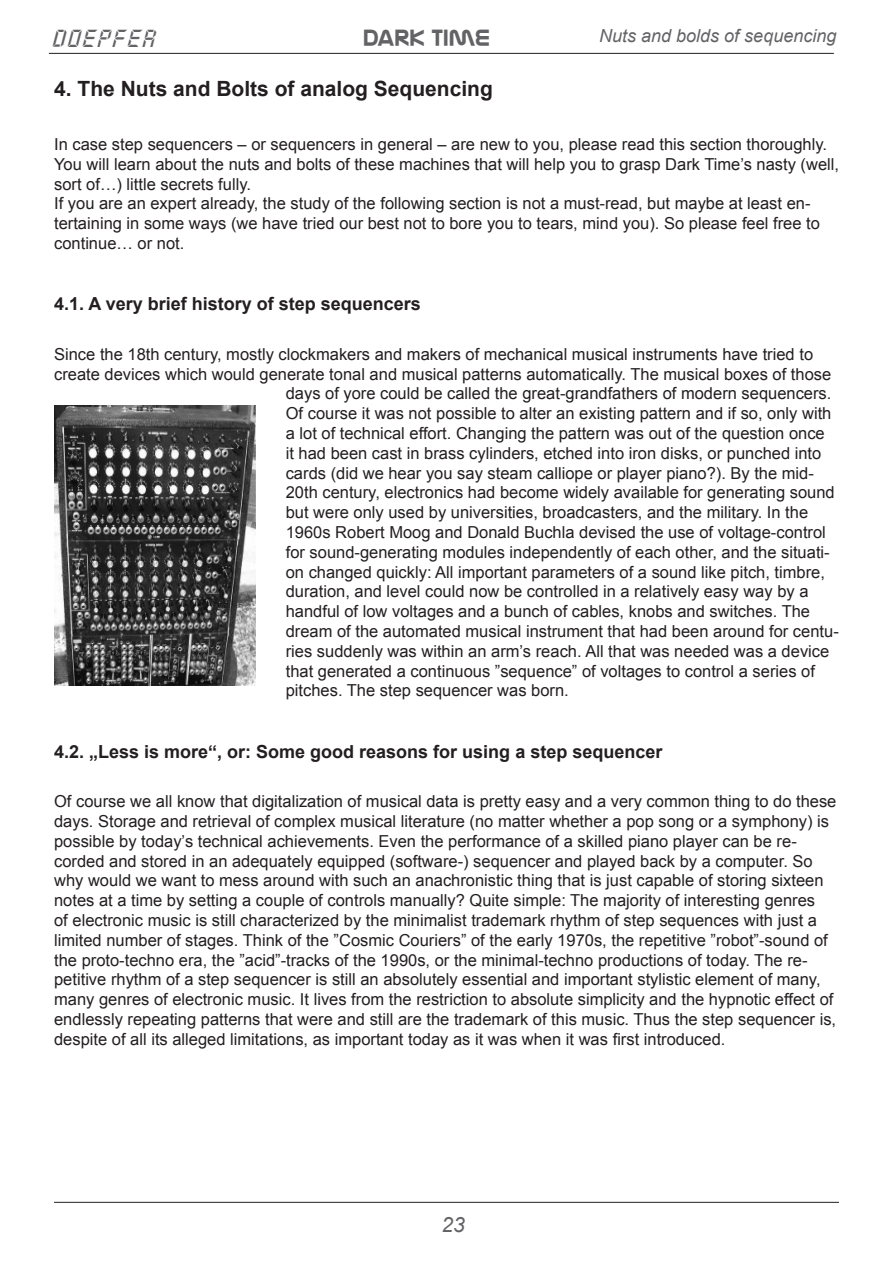
<style>
.page{position:relative;width:893px;height:1263px;background:#fff}
.page>*{position:absolute;margin:0;border:0;box-sizing:border-box;transform-origin:0 0}
.t1{font:24px "Nasalization";color:#636366}
.t2{font:24px "Doepfer";color:#636366}
.t3{font:700 21px "Arial";color:#231f20}
.t4{font:italic 21px "Arial";color:#636366}
.t5{font:700 18px "Arial";color:#231f20}
.t6{font:italic 18px "Arial";color:#636366}
.t7{font:16.5px/19.8px "Arial";color:#231f20}
</style>
<div class="page">
<hr style="left:49px;top:53px;width:785px;height:1px;background:#231f20">
<hr style="left:54px;top:1202px;width:785px;height:1px;background:#231f20">
<img style="left:54px;top:405px;width:202px;height:281px">
<h1 class="t2" style="left:52px;top:26px;width:107px">DOEPFER</h1>
<h1 class="t1" style="left:363px;top:25px;width:128px">DARK TIME</h1>
<p class="t6" style="left:599px;top:24px;width:239px">Nuts and bolds of sequencing</p>
<p class="t3" style="left:54px;top:75px;width:440px">4. The Nuts and Bolts of analog Sequencing</p>
<p class="t7" style="left:54px;top:134px;width:786px">In case step sequencers – or sequencers in general – are new to you, please read this section thoroughly.<br>You will learn about the nuts and bolts of these machines that will help you to grasp Dark Time’s nasty (well, sort of…) little secrets fully.<br>If you are an expert already, the study of the following section is not a must-read, but maybe at least en&shy;tertaining in some ways (we have tried our best not to bore you to tears, mind you). So please feel free to continue… or not.</p>
<p class="t5" style="left:54px;top:292px;width:368px">4.1. A very brief history of step sequencers</p>
<p class="t7" style="left:54px;top:344px;width:760px">Since the 18th century, mostly clockmakers and makers of mechanical musical instruments have tried to</p>
<p class="t7" style="left:54px;top:364px;width:779px">create devices which would generate tonal and musical patterns automatically. The musical boxes of those</p>
<p class="t7" style="left:286px;top:384px;width:547px">days of yore could be called the great-grandfathers of modern sequencers.</p>
<p class="t7" style="left:286px;top:404px;width:547px">Of course it was not possible to alter an existing pattern and if so, only with</p>
<p class="t7" style="left:286px;top:423px;width:541px">a lot of technical effort. Changing the pattern was out of the question once</p>
<p class="t7" style="left:286px;top:443px;width:537px">it had been cast in brass cylinders, etched into iron disks, or punched into</p>
<p class="t7" style="left:286px;top:463px;width:530px">cards (did we hear you say steam calliope or player piano?). By the mid-</p>
<p class="t7" style="left:286px;top:483px;width:551px">20th century, electronics had become widely available for generating sound</p>
<p class="t7" style="left:286px;top:503px;width:524px">but were only used by universities, broadcasters, and the military. In the</p>
<p class="t7" style="left:286px;top:522px;width:542px">1960s Robert Moog and Donald Buchla devised the use of voltage-control</p>
<p class="t7" style="left:286px;top:542px;width:545px">for sound-generating modules independently of each other, and the situati-</p>
<p class="t7" style="left:286px;top:562px;width:541px">on changed quickly: All important parameters of a sound like pitch, timbre,</p>
<p class="t7" style="left:286px;top:582px;width:524px">duration, and level could now be controlled in a relatively easy way by a</p>
<p class="t7" style="left:286px;top:602px;width:526px">handful of low voltages and a bunch of cables, knobs and switches. The</p>
<p class="t7" style="left:286px;top:621px;width:555px">dream of the automated musical instrument that had been around for centu-</p>
<p class="t7" style="left:286px;top:641px;width:545px">ries suddenly was within an arm’s reach. All that was needed was a device</p>
<p class="t7" style="left:286px;top:661px;width:531px">that generated a continuous ”sequence” of voltages to control a series of</p>
<p class="t7" style="left:286px;top:681px;width:285px">pitches. The step sequencer was born.</p>
<p class="t5" style="left:54px;top:739px;width:610px">4.2. „Less is more“, or: Some good reasons for using a step sequencer</p>
<p class="t7" style="left:54px;top:792px;width:784px">Of course we all know that digitalization of musical data is pretty easy and a very common thing to do these days. Storage and retrieval of complex musical literature (no matter whether a pop song or a symphony) is possible by today’s technical achievements. Even the performance of a skilled piano player can be re&shy;corded and stored in an adequately equipped (software-) sequencer and played back by a computer. So why would we want to mess around with such an anachronistic thing that is just capable of storing sixteen notes at a time by setting a couple of controls manually? Quite simple: The majority of interesting genres<br>of electronic music is still characterized by the minimalist trademark rhythm of step sequences with just a limited number of stages. Think of the ”Cosmic Couriers” of the early 1970s, the repetitive ”robot”-sound of the proto-techno era, the ”acid”-tracks of the 1990s, or the minimal-techno productions of today. The re&shy;petitive rhythm of a step sequencer is still an absolutely essential and important stylistic element of many, many genres of electronic music. It lives from the restriction to absolute simplicity and the hypnotic effect of endlessly repeating patterns that were and still are the trademark of this music. Thus the step sequencer is, despite of all its alleged limitations, as important today as it was when it was first introduced.</p>
<p class="t4" style="left:441px;top:1210px;width:25px">23</p>
</div>
